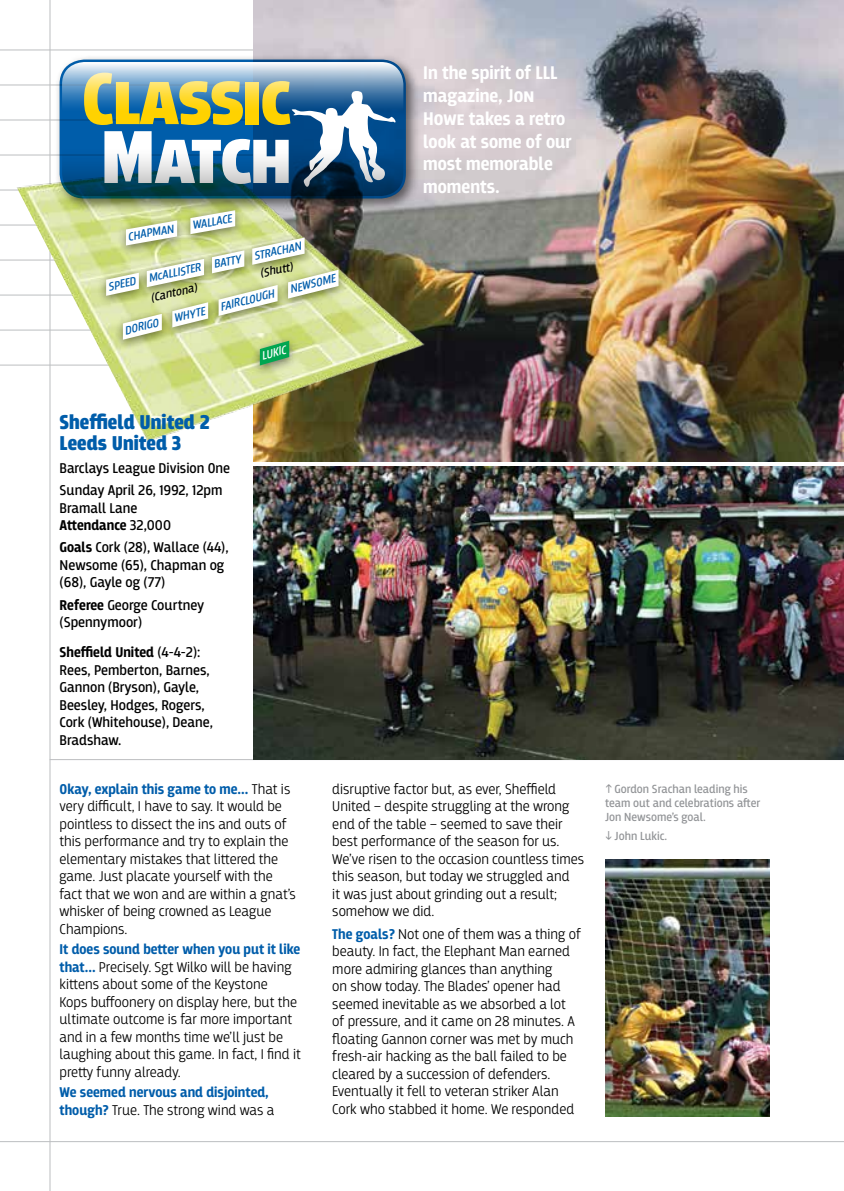
<style>
.page{position:relative;width:844px;height:1191px;background:#fff}
.page>*{position:absolute;margin:0;border:0;box-sizing:border-box;transform-origin:0 0}
.t1{font:900 78.58px "Breakers";letter-spacing:-.025em;color:#fff}
.t2{font:900 76.65px "Breakers";letter-spacing:-.02em;color:#ffd200}
.t3{font:900 21px/21px "Breakers";color:#005daa}
.t4{font:700 19.25px/22.8px "Breakers";color:#fff}
.t5{font:300 14.88px/17.5px "Breakers";color:#000}
.t6{font:14.88px/17.5px "Breakers";color:#000}
.t7{font:700 14.88px/17.5px "Breakers";color:#005daa}
.t8{font:12.25px/14px "Breakers";color:#939598}
.t9{font:italic 12.25px "Breakers";color:#005daa}
.t10{font:italic 12.25px "Breakers";color:#000}
.t11{font:italic 12.25px "Breakers";color:#fff}
.s1{font-weight:700}
.s2{font-weight:700;color:#005daa}
.s3{font-weight:300;color:#000}
</style>
<div class="page">
<hr style="left:0;top:50px;width:843px;height:1px;background:#bcbec0">
<hr style="left:50px;top:759px;width:793px;height:1px;background:#bcbec0">
<hr style="left:0;top:85px;width:843px;height:1px;background:#bcbec0">
<hr style="left:0;top:120px;width:843px;height:1px;background:#bcbec0">
<hr style="left:0;top:155px;width:843px;height:1px;background:#bcbec0">
<hr style="left:0;top:190px;width:843px;height:1px;background:#bcbec0">
<hr style="left:0;top:225px;width:843px;height:1px;background:#bcbec0">
<hr style="left:0;top:260px;width:843px;height:1px;background:#bcbec0">
<hr style="left:0;top:295px;width:843px;height:1px;background:#bcbec0">
<hr style="left:0;top:330px;width:843px;height:1px;background:#bcbec0">
<hr style="left:0;top:365px;width:843px;height:1px;background:#bcbec0">
<img style="left:253px;top:0;width:590px;height:461px">
<hr style="left:50px;top:0;width:1px;height:1191px;background:#bcbec0">
<hr style="left:0;top:1141px;width:843px;height:1px;background:#bcbec0">
<img style="left:12px;top:154px;width:424px;height:289px">
<img style="left:605px;top:859px;width:164px;height:257px">
<img style="left:253px;top:466px;width:590px;height:293px">
<div style="left:55px;top:55px;width:366px;height:158px;background:#000;opacity:.55"></div>
<svg style="left:60px;top:60px;width:346px;height:138px"></svg>
<img style="left:62px;top:62px;width:341px;height:316px">
<h2 class="t2" style="left:81px;top:54px;width:211px">Classic</h2>
<h1 class="t1" style="left:100px;top:111px;width:193px">Match</h1>
<p class="t9" style="left:191px;top:218px;width:42px;rotate:-10deg">WALLACE</p>
<p class="t9" style="left:127px;top:230px;width:48px;rotate:-10deg">CHAPMAN</p>
<p class="t9" style="left:106px;top:280px;width:199px;rotate:-12deg">SPEED McALLISTER BATTY STRACHAN</p>
<p class="t10" style="left:258px;top:267px;width:35px;rotate:-13deg">(Shutt )</p>
<p class="t9" style="left:288px;top:282px;width:48px;rotate:-14deg">NEWSOME</p>
<p class="t10" style="left:149px;top:291px;width:49px;rotate:-13deg">(Cantona)</p>
<p class="t9" style="left:218px;top:300px;width:57px;rotate:-14deg">FAIRCLOUGH</p>
<p class="t9" style="left:172px;top:311px;width:33px;rotate:-14deg">WHYTE</p>
<p class="t9" style="left:123px;top:324px;width:36px;rotate:-14deg">DORIGO</p>
<p class="t11" style="left:259px;top:349px;width:27px;rotate:-16deg">LUKIC</p>
<p class="t4" style="left:423px;top:62px;width:150px">In the spirit of LLL magazine, Jon<br>Howe takes a retro look at some of our most memorable</p>
<p class="t4" style="left:423px;top:176px;width:78px">moments.</p>
<h3 class="t3" style="left:60px;top:413px;width:152px">Sheffield United 2<br>Leeds United 3</h3>
<p class="t6" style="left:60px;top:457px;width:172px;line-height:22.4px">Barclays League Division One<br>Sunday April 26, 1992, 12pm</p>
<p class="t6" style="left:60px;top:499px;width:113px">Bramall Lane<br><span class="s1">Attendance</span> 32,000</p>
<p class="t6" style="left:60px;top:539px;width:170px"><span class="s1">Goals</span> Cork (28), Wallace (44),<br>Newsome (65), Chapman og (68), Gayle og (77)</p>
<p class="t6" style="left:60px;top:596px;width:146px"><span class="s1">Referee</span> George Courtney (Spennymoor)</p>
<p class="t6" style="left:60px;top:644px;width:155px"><span class="s1">Sheffield United</span> (4-4-2):<br>Rees, Pemberton, Barnes,<br>Gannon (Bryson), Gayle,<br>Beesley, Hodges, Rogers,<br>Cork (Whitehouse), Deane,<br>Bradshaw.</p>
<p class="t5" style="left:60px;top:780px;width:238px"><span class="s2">Okay, explain this game to me...</span> That is very difficult, I have to say. It would be pointless to dissect the ins and outs of this performance and try to explain the elementary mistakes that littered the game. Just placate yourself with the fact that we won and are within a gnat’s whisker of being crowned as League Champions.</p>
<p class="t5" style="left:60px;top:940px;width:243px"><span class="s2">It does sound better when you put it like that...</span> Precisely. Sgt Wilko will be having kittens about some of the Keystone<br>Kops buffoonery on display here, but the ultimate outcome is far more important and in a few months time we’ll just be laughing about this game. In fact, I find it pretty funny already.</p>
<p class="t7" style="left:60px;top:1084px;width:216px">We seemed nervous and disjointed, though? <span class="s3">True. The strong wind was a</span></p>
<p class="t5" style="left:332px;top:780px;width:253px">disruptive factor but, as ever, Sheffield United – despite struggling at the wrong end of the table – seemed to save their best performance of the season for us.<br>We’ve risen to the occasion countless times this season, but today we struggled and<br>it was just about grinding out a result; somehow we did.</p>
<p class="t5" style="left:332px;top:925px;width:250px"><span class="s2">The goals?</span> Not one of them was a thing of beauty. In fact, the Elephant Man earned more admiring glances than anything<br>on show today. The Blades’ opener had seemed inevitable as we absorbed a lot of pressure, and it came on 28 minutes. A floating Gannon corner was met by much fresh-air hacking as the ball failed to be cleared by a succession of defenders.<br>Eventually it fell to veteran striker Alan Cork who stabbed it home. We responded</p>
<p class="t8" style="left:605px;top:782px;width:157px;text-indent:10px">Gordon Srachan leading his team out and celebrations after<br>Jon Newsome’s goal.</p>
<p class="t8" style="left:614px;top:829px;width:54px">John Lukic.</p>
</div>
